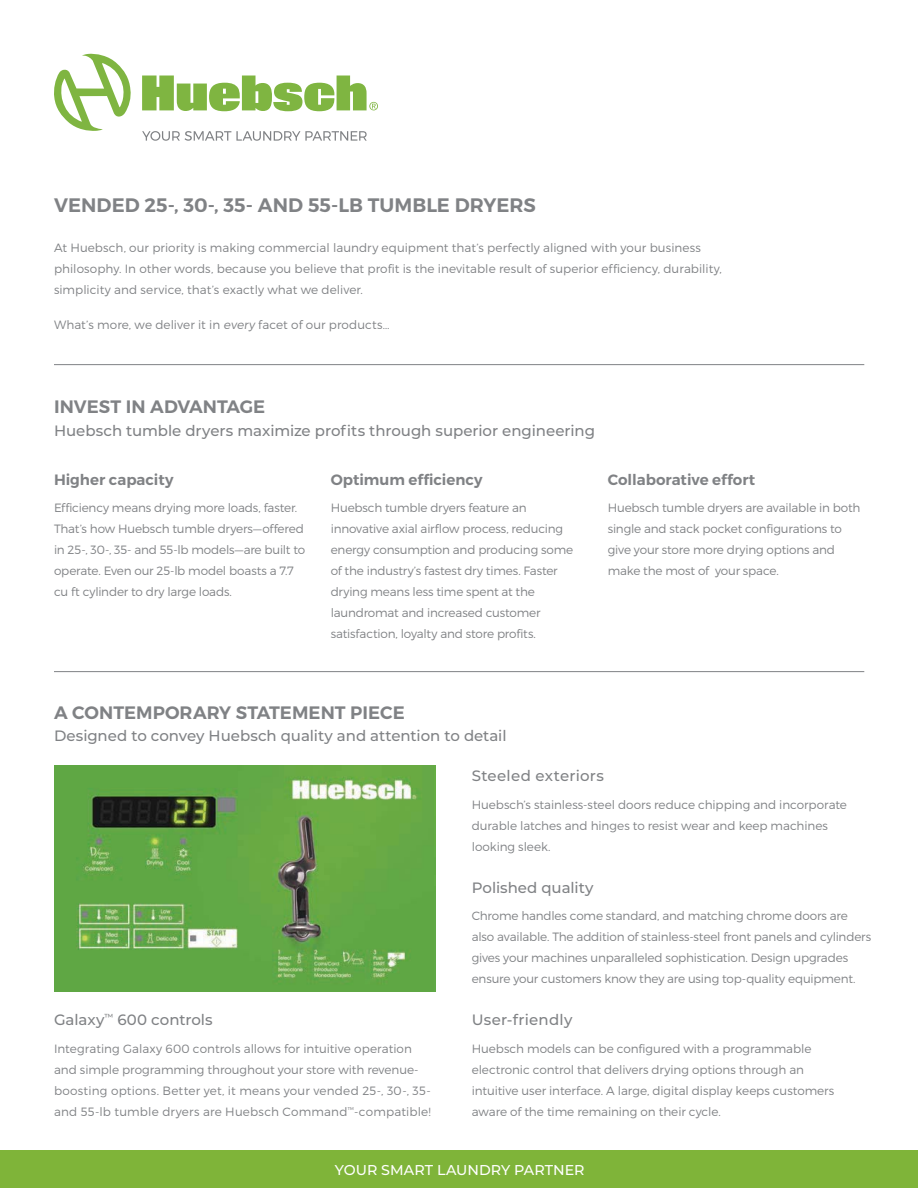
<style>
.page{position:relative;width:918px;height:1188px;background:#fff}
.page>*{position:absolute;margin:0;border:0;box-sizing:border-box;transform-origin:0 0}
.t1{font:600 19.5px "Montserrat";color:#808285}
.t2{font:600 18px "Montserrat";color:#808285}
.t3{font:500 15px "Montserrat";color:#808285}
.t4{font:600 15px "Montserrat";color:#808285}
.t5{font:500 15px "Montserrat";letter-spacing:.02em;color:#808285}
.t6{font:500 14.25px "Montserrat";letter-spacing:.005em;color:#fff}
.t7{font:300 12px/21px "Montserrat";letter-spacing:-.005em;color:#808285}
</style>
<div class="page">
<hr style="left:54px;top:364px;width:810px;height:1px;background:#808285">
<hr style="left:54px;top:671px;width:810px;height:1px;background:#808285">
<img style="left:54px;top:765px;width:382px;height:227px">
<svg style="left:54px;top:53px;width:77px;height:78px"></svg>
<svg style="left:142px;top:76px;width:236px;height:35px"></svg>
<svg style="left:142px;top:131px;width:225px;height:10px"></svg>
<div style="left:0;top:1151px;width:918px;height:37px;background:#7fb439"></div>
<h1 class="t1" style="left:54px;top:197px;width:483px">VENDED 25-, 30-, 35- AND 55-LB TUMBLE DRYERS</h1>
<p class="t7" style="left:54px;top:238px;width:669px">At Huebsch, our priority is making commercial laundry equipment that’s perfectly aligned with your business philosophy. In other words, because you believe that profit is the inevitable result of superior efficiency, durability, simplicity and service, that’s exactly what we deliver.</p>
<p class="t7" style="left:54px;top:314px;width:337px">What’s more, we deliver it in every facet of our products…</p>
<h2 class="t2" style="left:54px;top:399px;width:213px">INVEST IN ADVANTAGE</h2>
<p class="t3" style="left:54px;top:424px;width:543px">Huebsch tumble dryers maximize profits through superior engineering</p>
<p class="t4" style="left:54px;top:473px;width:121px">Higher capacity</p>
<p class="t7" style="left:54px;top:498px;width:253px">Efficiency means drying more loads, faster.<br>That’s how Huebsch tumble dryers—offered in 25-, 30-, 35- and 55-lb models—are built to operate. Even our 25-lb model boasts a 7.7 cu ft cylinder to dry large loads.</p>
<p class="t4" style="left:331px;top:473px;width:153px">Optimum efficiency</p>
<p class="t7" style="left:331px;top:498px;width:244px">Huebsch tumble dryers feature an innovative axial airflow process, reducing energy consumption and producing some of the industry’s fastest dry times. Faster drying means less time spent at the laundromat and increased customer satisfaction, loyalty and store profits.</p>
<p class="t4" style="left:608px;top:473px;width:149px">Collaborative effort</p>
<p class="t7" style="left:608px;top:498px;width:254px">Huebsch tumble dryers are available in both single and stack pocket configurations to give your store more drying options and make the most of your space.</p>
<h2 class="t2" style="left:54px;top:705px;width:352px">A CONTEMPORARY STATEMENT PIECE</h2>
<p class="t3" style="left:54px;top:730px;width:454px">Designed to convey Huebsch quality and attention to detail</p>
<p class="t5" style="left:472px;top:769px;width:134px">Steeled exteriors</p>
<p class="t7" style="left:472px;top:795px;width:377px">Huebsch’s stainless-steel doors reduce chipping and incorporate durable latches and hinges to resist wear and keep machines looking sleek.</p>
<p class="t3" style="left:472px;top:881px;width:123px">Polished quality</p>
<p class="t7" style="left:472px;top:906px;width:401px">Chrome handles come standard, and matching chrome doors are also available. The addition of stainless-steel front panels and cylinders gives your machines unparalleled sophistication. Design upgrades ensure your customers know they are using top-quality equipment.</p>
<p class="t3" style="left:54px;top:1013px;width:160px">Galaxy<sup>™</sup> 600 controls</p>
<p class="t7" style="left:54px;top:1039px;width:379px">Integrating Galaxy 600 controls allows for intuitive operation and simple programming throughout your store with revenue&shy;boosting options. Better yet, it means your vended 25-, 30-, 35- and 55-lb tumble dryers are Huebsch Command<sup>™</sup>-compatible!</p>
<p class="t3" style="left:472px;top:1013px;width:102px">User-friendly</p>
<p class="t7" style="left:472px;top:1039px;width:364px">Huebsch models can be configured with a programmable electronic control that delivers drying options through an intuitive user interface. A large, digital display keeps customers aware of the time remaining on their cycle.</p>
<p class="t6" style="left:335px;top:1164px;width:251px">YOUR SMART LAUNDRY PARTNER</p>
</div>
